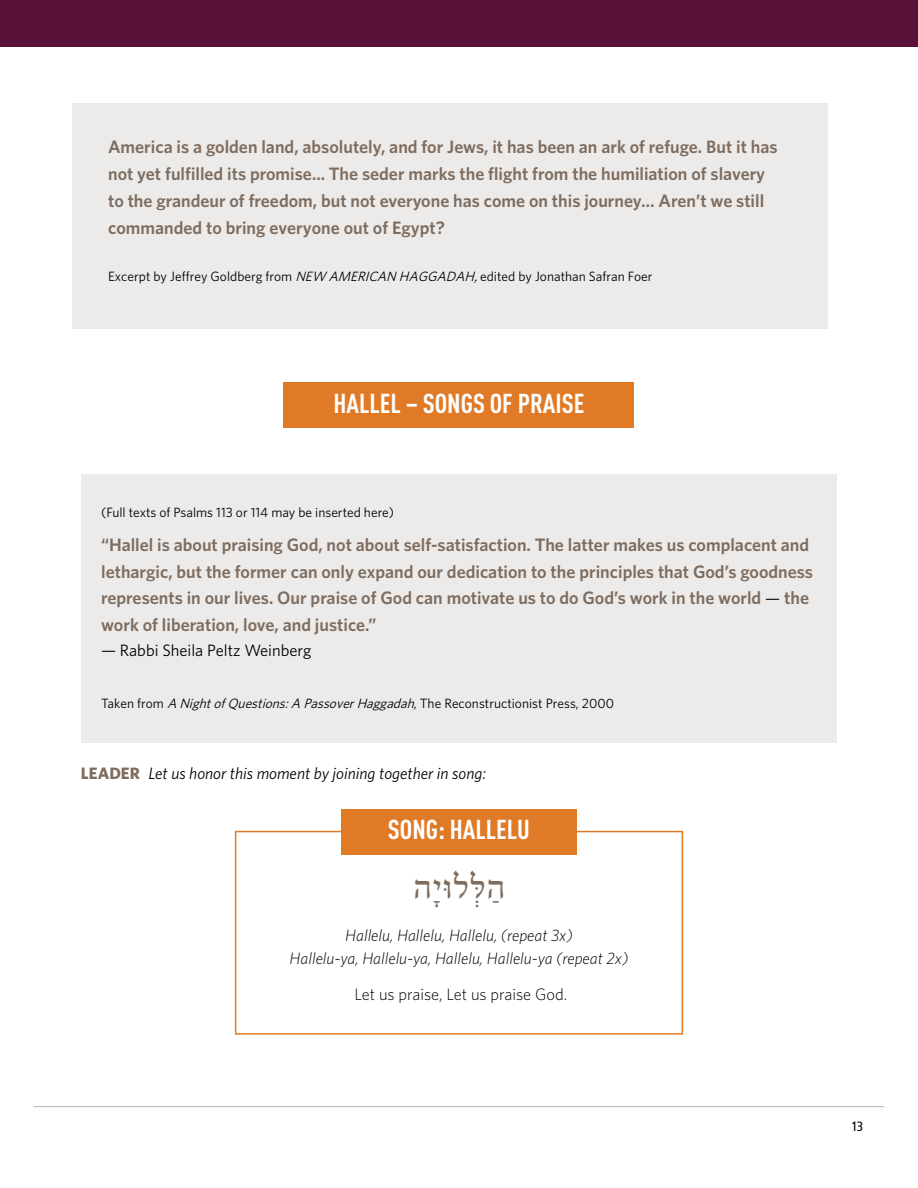
<style>
.page{position:relative;width:918px;height:1188px;background:#fff}
.page>*{position:absolute;margin:0;border:0;box-sizing:border-box;transform-origin:0 0}
.t1{font:33px "SBL Hebrew";color:#7e6d5f}
.t2{font:700 27px "DIN Cond";color:#fff}
.t3{font:600 18px/26.5px "Whitney";color:#7e6d5f}
.t4{font:italic 300 16.5px/22.5px "Whitney";color:#000;text-align:center}
.t5{font:italic 16.5px "Whitney";color:#000}
.t6{font:300 16.5px "Whitney";color:#000}
.t7{font:16.5px "Whitney";color:#000}
.t8{font:13.5px "Whitney";color:#000}
.t9{font:13.5px "Transit Bk Neg OT";color:#000}
.s1{font-style:italic}
.s2{font-family:"ITF Devanagari";font-style:italic}
.s3{font-weight:400;font-size:16.5px;color:#000}
.s4{font-weight:700;font-style:normal;color:#7e6d5f}
</style>
<div class="page">
<hr style="left:34px;top:1106px;width:850px;height:1px;background:#b5b4b4">
<div style="left:81px;top:474px;width:756px;height:268px;background:#ecebea"></div>
<div style="left:284px;top:382px;width:350px;height:46px;background:#e17a26"></div>
<div style="left:235px;top:831px;width:448px;height:204px;border:2px solid #e17a26"></div>
<div style="left:341px;top:809px;width:236px;height:45px;background:#e17a26"></div>
<div style="left:72px;top:103px;width:756px;height:226px;background:#ecebea"></div>
<div style="left:0;top:0;width:918px;height:46px;background:#581038"></div>
<p class="t3" style="left:108px;top:133px;width:671px;line-height:27px">America is a golden land, absolutely, and for Jews, it has been an ark of refuge. But it has not yet fulfilled its promise... The seder marks the flight from the humiliation of slavery to the grandeur of freedom, but not everyone has come on this journey… Aren’t we still commanded to bring everyone out of Egypt?</p>
<p class="t8" style="left:108px;top:267px;width:546px">Excerpt by Jeffrey Goldberg from <span class="s1">NEW AMERICAN HAGGADAH</span><span class="s2">,</span>edited by Jonathan Safran Foer</p>
<h2 class="t2" style="left:334px;top:387px;width:252px">HALLEL – SONGS OF PRAISE</h2>
<p class="t8" style="left:101px;top:504px;width:294px">(Full texts of Psalms 113 or 114 may be inserted here)</p>
<p class="t3" style="left:101px;top:531px;width:714px">“Hallel is about praising God, not about self-satisfaction. The latter makes us complacent and lethargic, but the former can only expand our dedication to the principles that God’s goodness represents in our lives. Our praise of God can motivate us to do God’s work in the world <span class="s3">—</span> the work of liberation, love, and justice.”</p>
<p class="t7" style="left:101px;top:639px;width:212px">— Rabbi Sheila Peltz Weinberg</p>
<p class="t8" style="left:101px;top:694px;width:515px">Taken from <span class="s1">A NightofQuestions:A PassoverHaggadah</span>, The Reconstructionist Press, 2000</p>
<p class="t5" style="left:81px;top:763px;width:407px"><span class="s4">LEADER</span> Let us honor this moment by joining together in song:</p>
<h2 class="t2" style="left:388px;top:813px;width:144px">SONG: HALLELU</h2>
<h1 class="t1" style="left:413px;top:866px;width:93px">ה לּ וי ָ לְ הַ</h1>
<p class="t4" style="left:290px;top:924px;width:340px">Hallelu, Hallelu, Hallelu, (repeat 3x)<br>Hallelu-ya, Hallelu-ya, Hallelu, Hallelu-ya (repeat 2x)</p>
<p class="t6" style="left:355px;top:983px;width:214px">Let us praise, Let us praise God.</p>
<p class="t9" style="left:852px;top:1119px;width:14px">13</p>
</div>
